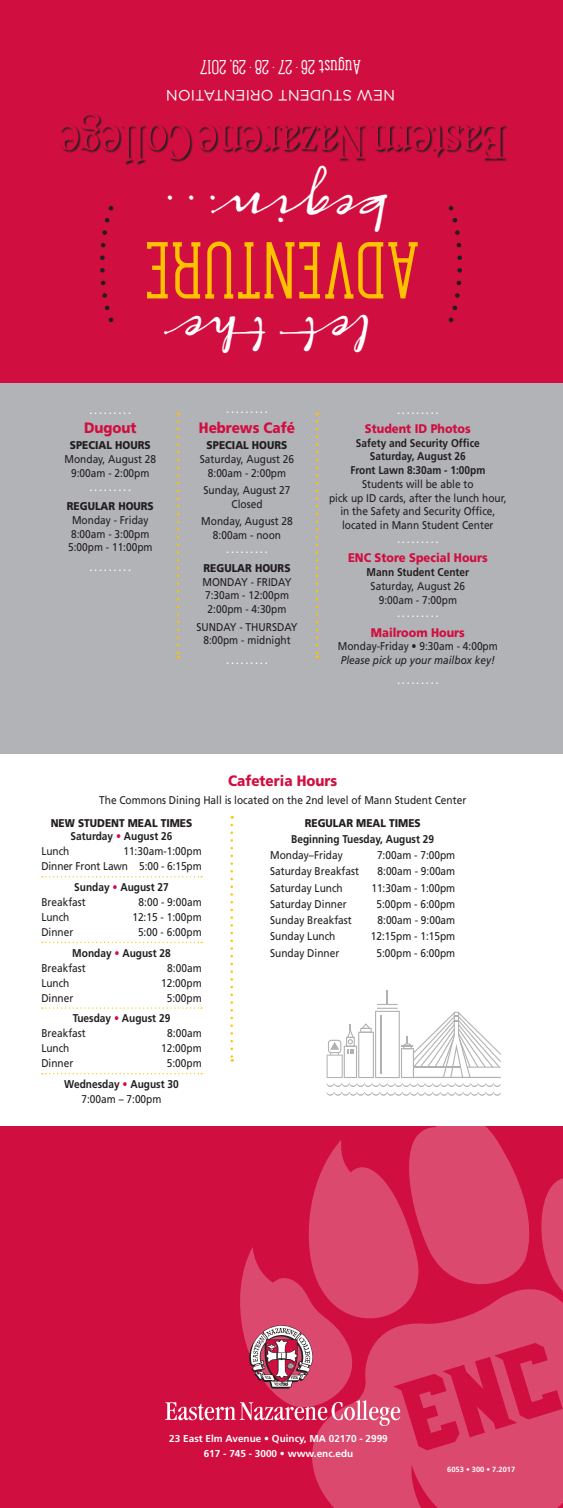
<style>
.page{position:relative;width:563px;height:1508px;background:#fff}
.page>*{position:absolute;margin:0;border:0;box-sizing:border-box;transform-origin:0 0}
.t1{font:69.5px "Maxwell Slab";color:#fec200}
.t2{font:42.5px "Bambusa Pro Regular";color:#fff}
.t3{font:17.5px "Maxwell Slab";color:#fff}
.date{font:900 15px "Frutiger";color:#d10e40;scale:.9 1}
.t4{font:15px "Gotham HTF";color:#fff}
.date-2{font:12.5px "Frutiger";color:#fff;scale:.9 1}
.date-3{font:900 12.5px "Frutiger";color:#d10e40;scale:.9 1}
.time___event{font:11.25px/13.8px "Frutiger";color:#231f20;text-align:center;scale:.9 1}
.date-4{font:11.25px "Frutiger";color:#231f20;scale:.9 1}
.time___event-2{font:700 11.25px/13.8px "Frutiger";color:#231f20;text-align:center;scale:.9 1}
.t5{font:900 11.25px "Frutiger";color:#231f20;scale:.9 1}
.t6{font:italic 11.25px "Frutiger";color:#231f20;scale:.9 1}
.t7{font:700 10px "Frutiger";color:#fff}
.t8{font:700 7.5px "Frutiger";color:#fff}
.s1{color:#d10e40}
</style>
<div class="page">
<div style="left:0;top:382px;width:562px;height:372px;background:#b2b3b7"></div>
<div style="left:0;top:1126px;width:562px;height:381px;background:#d10e40"></div>
<div style="left:0;top:0;width:562px;height:383px;background:#d10e40"></div>
<svg style="left:258px;top:1425px;width:304px;height:83px;fill:#dc496f"></svg>
<svg style="left:177px;top:421px;width:2px;height:237px"></svg>
<svg style="left:315px;top:421px;width:3px;height:237px"></svg>
<svg style="left:372px;top:125px;width:132px;height:34px"></svg>
<svg style="left:199px;top:125px;width:165px;height:34px"></svg>
<svg style="left:61px;top:114px;width:129px;height:49px"></svg>
<svg style="left:448px;top:206px;width:14px;height:116px"></svg>
<svg style="left:100px;top:206px;width:13px;height:116px"></svg>
<svg style="left:42px;top:825px;width:520px;height:600px"></svg>
<hr style="left:380px;top:1015px;width:1px;height:59px;background:#231f20">
<p class="t3" style="left:361px;top:78px;width:162px;rotate:-180deg">August 26 • 27 • 28 • 29, 2017</p>
<p class="t4" style="left:395px;top:103px;width:230px;rotate:-180deg">NEW STUDENT ORIENTATION</p>
<p class="t2" style="left:398px;top:235px;width:234px;rotate:-180deg">begin...</p>
<p class="t1" style="left:420px;top:315px;width:277px;rotate:-180deg">ADVENTURE</p>
<p class="t2" style="left:381px;top:357px;width:200px;rotate:-180deg">let the</p>
<p class="date-2" style="left:89px;top:402px;width:48px">.........</p>
<p class="date" style="left:84px;top:418px;width:60px">Dugout</p>
<p class="t5" style="left:70px;top:438px;width:91px">SPECIAL HOURS</p>
<p class="time___event" style="left:64px;top:452px;width:103px">Monday, August 28</p>
<p class="time___event" style="left:71px;top:466px;width:88px">9:00am - 2:00pm</p>
<p class="date-2" style="left:89px;top:479px;width:48px">.........</p>
<p class="t5" style="left:67px;top:499px;width:98px">REGULAR HOURS</p>
<p class="time___event" style="left:72px;top:513px;width:87px">Monday - Friday</p>
<p class="time___event" style="left:71px;top:526px;width:88px">8:00am - 3:00pm</p>
<p class="time___event" style="left:68px;top:540px;width:95px">5:00pm - 11:00pm</p>
<p class="date-2" style="left:89px;top:559px;width:48px">.........</p>
<p class="date-2" style="left:226px;top:401px;width:48px">.........</p>
<p class="date" style="left:199px;top:418px;width:108px">Hebrews Café</p>
<p class="t5" style="left:206px;top:438px;width:91px">SPECIAL HOURS</p>
<p class="time___event" style="left:200px;top:452px;width:106px">Saturday, August 26</p>
<p class="time___event" style="left:208px;top:466px;width:88px">8:00am - 2:00pm</p>
<p class="time___event" style="left:203px;top:483px;width:98px">Sunday, August 27<br>Closed</p>
<p class="time___event" style="left:201px;top:514px;width:103px">Monday, August 28</p>
<p class="time___event" style="left:213px;top:528px;width:77px">8:00am - noon</p>
<p class="date-2" style="left:226px;top:541px;width:48px">.........</p>
<p class="t5" style="left:203px;top:561px;width:98px">REGULAR HOURS</p>
<p class="time___event" style="left:202px;top:575px;width:100px">MONDAY - FRIDAY</p>
<p class="time___event" style="left:205px;top:588px;width:95px">7:30am - 12:00pm</p>
<p class="time___event" style="left:207px;top:602px;width:89px">2:00pm - 4:30pm</p>
<p class="time___event" style="left:196px;top:620px;width:114px">SUNDAY - THURSDAY</p>
<p class="time___event" style="left:203px;top:633px;width:98px">8:00pm - midnight</p>
<p class="date-2" style="left:226px;top:652px;width:48px">.........</p>
<p class="date-2" style="left:397px;top:402px;width:48px">.........</p>
<p class="date-3" style="left:365px;top:421px;width:119px">Student ID Photos</p>
<p class="time___event-2" style="left:356px;top:436px;width:139px">Safety and Security Office</p>
<p class="time___event-2" style="left:350px;top:449px;width:151px">Saturday, August 26<br>Front Lawn 8:30am - 1:00pm</p>
<p class="time___event" style="left:329px;top:477px;width:199px">Students will be able to<br>pick up ID cards, after the lunch hour, in the Safety and Security Office, located in Mann Student Center</p>
<p class="date-2" style="left:397px;top:531px;width:48px">.........</p>
<p class="date-3" style="left:348px;top:550px;width:157px">ENC Store Special Hours</p>
<p class="time___event-2" style="left:366px;top:565px;width:115px">Mann Student Center</p>
<p class="time___event" style="left:370px;top:579px;width:106px">Saturday, August 26<br>9:00am - 7:00pm</p>
<p class="date-2" style="left:397px;top:605px;width:48px">.........</p>
<p class="date-3" style="left:371px;top:625px;width:106px">Mailroom Hours</p>
<p class="time___event" style="left:338px;top:639px;width:179px">Monday-Friday • 9:30am - 4:00pm</p>
<p class="t6" style="left:340px;top:654px;width:173px">Please pick up your mailbox key!</p>
<p class="date-2" style="left:397px;top:672px;width:48px">.........</p>
<p class="date" style="left:228px;top:772px;width:123px">Cafeteria Hours</p>
<p class="time___event" style="left:99px;top:793px;width:409px">The Commons Dining Hall is located on the 2nd level of Mann Student Center</p>
<p class="t5" style="left:51px;top:816px;width:159px">NEW STUDENT MEAL TIMES</p>
<p class="time___event-2" style="left:71px;top:829px;width:114px">Saturday <span class="s1">•</span> August 26</p>
<p class="time___event" style="left:41px;top:844px;width:33px">Lunch</p>
<p class="time___event" style="left:123px;top:844px;width:88px">11:30am-1:00pm</p>
<p class="time___event" style="left:41px;top:859px;width:179px">Dinner Front Lawn 5:00 - 6:15pm</p>
<p class="time___event-2" style="left:74px;top:880px;width:107px">Sunday <span class="s1">•</span> August 27</p>
<p class="time___event" style="left:41px;top:895px;width:51px">Breakfast</p>
<p class="time___event" style="left:138px;top:895px;width:72px">8:00 - 9:00am</p>
<p class="time___event" style="left:41px;top:910px;width:33px">Lunch</p>
<p class="time___event" style="left:132px;top:910px;width:78px">12:15 - 1:00pm</p>
<p class="time___event" style="left:41px;top:925px;width:37px">Dinner</p>
<p class="time___event" style="left:138px;top:925px;width:72px">5:00 - 6:00pm</p>
<p class="time___event-2" style="left:72px;top:945px;width:111px">Monday <span class="s1">•</span> August 28</p>
<p class="time___event" style="left:41px;top:960px;width:51px">Breakfast</p>
<p class="time___event" style="left:167px;top:960px;width:40px">8:00am</p>
<p class="time___event" style="left:41px;top:975px;width:33px">Lunch</p>
<p class="time___event" style="left:161px;top:975px;width:47px">12:00pm</p>
<p class="time___event" style="left:41px;top:990px;width:37px">Dinner</p>
<p class="time___event" style="left:167px;top:990px;width:40px">5:00pm</p>
<p class="time___event-2" style="left:73px;top:1011px;width:110px">Tuesday <span class="s1">•</span> August 29</p>
<p class="time___event" style="left:41px;top:1026px;width:51px">Breakfast</p>
<p class="time___event" style="left:167px;top:1026px;width:40px">8:00am</p>
<p class="time___event" style="left:41px;top:1041px;width:33px">Lunch</p>
<p class="time___event" style="left:161px;top:1041px;width:47px">12:00pm</p>
<p class="time___event" style="left:41px;top:1056px;width:37px">Dinner</p>
<p class="time___event" style="left:167px;top:1056px;width:40px">5:00pm</p>
<p class="time___event-2" style="left:64px;top:1077px;width:129px">Wednesday <span class="s1">•</span> August 30</p>
<p class="time___event" style="left:81px;top:1092px;width:90px">7:00am – 7:00pm</p>
<p class="t5" style="left:304px;top:816px;width:130px">REGULAR MEAL TIMES</p>
<p class="time___event-2" style="left:291px;top:832px;width:160px">Beginning Tuesday, August 29</p>
<p class="date-4" style="left:270px;top:848px;width:82px">Monday–Friday</p>
<p class="date-4" style="left:377px;top:848px;width:88px">7:00am - 7:00pm</p>
<p class="date-4" style="left:270px;top:865px;width:100px">Saturday Breakfast</p>
<p class="date-4" style="left:377px;top:865px;width:88px">8:00am - 9:00am</p>
<p class="date-4" style="left:270px;top:881px;width:82px">Saturday Lunch</p>
<p class="date-4" style="left:371px;top:881px;width:95px">11:30am - 1:00pm</p>
<p class="date-4" style="left:270px;top:897px;width:87px">Saturday Dinner</p>
<p class="date-4" style="left:376px;top:897px;width:89px">5:00pm - 6:00pm</p>
<p class="date-4" style="left:270px;top:913px;width:92px">Sunday Breakfast</p>
<p class="date-4" style="left:377px;top:913px;width:88px">8:00am - 9:00am</p>
<p class="date-4" style="left:270px;top:930px;width:74px">Sunday Lunch</p>
<p class="date-4" style="left:370px;top:930px;width:95px">12:15pm - 1:15pm</p>
<p class="date-4" style="left:270px;top:946px;width:78px">Sunday Dinner</p>
<p class="date-4" style="left:376px;top:946px;width:89px">5:00pm - 6:00pm</p>
<p class="t7" style="left:169px;top:1432px;width:220px">23 East Elm Avenue • Quincy, MA 02170 - 2999</p>
<p class="t7" style="left:204px;top:1447px;width:151px">617 - 745 - 3000 • www.enc.edu</p>
<p class="t8" style="left:447px;top:1465px;width:69px">6053 • 300 • 7.2017</p>
</div>
